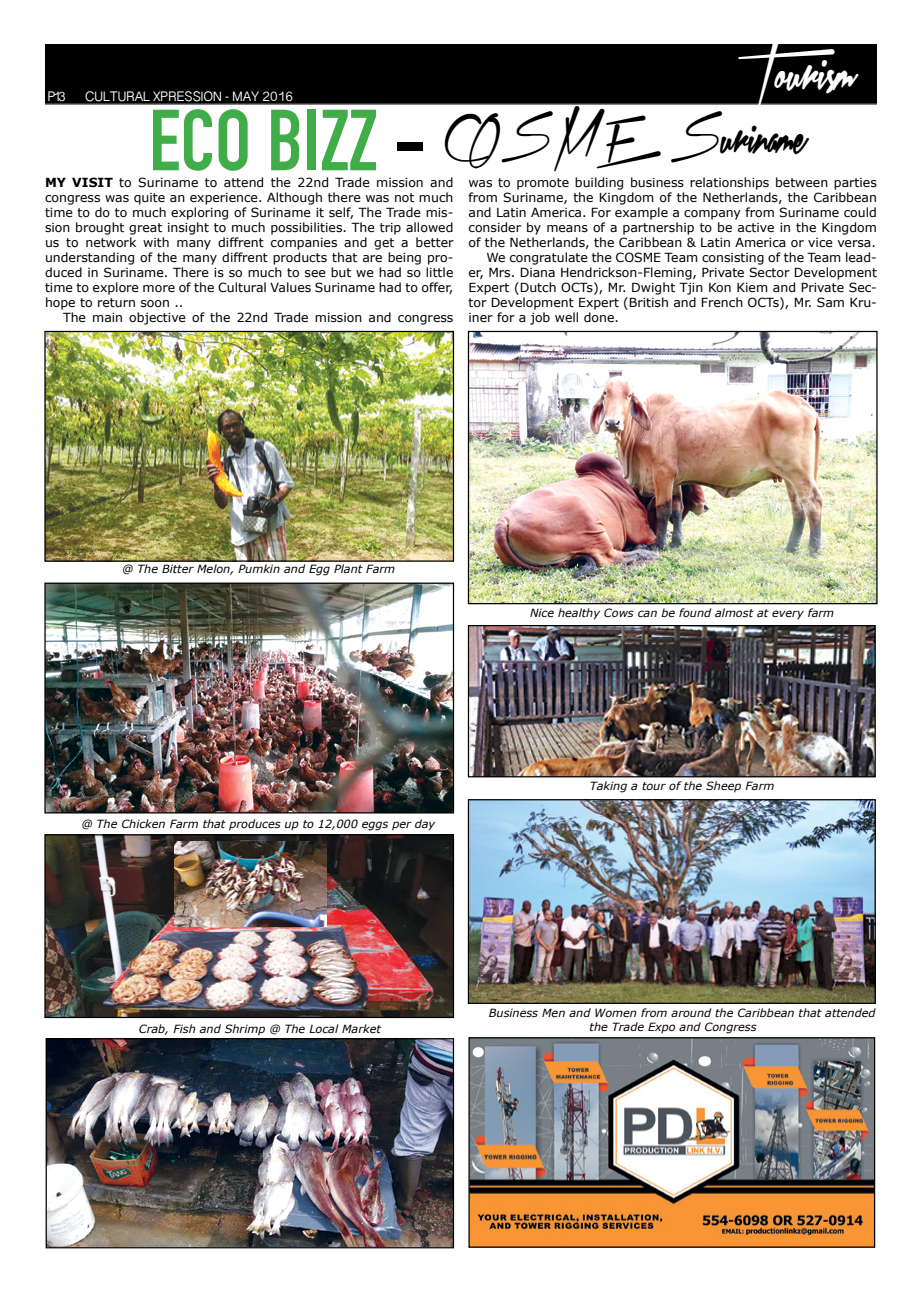
<style>
.page{position:relative;width:922px;height:1294px;background:#fff}
.page>*{position:absolute;margin:0;border:0;box-sizing:border-box;transform-origin:0 0}
.t1{font:700 85px "DIN Condensed";color:#41ad49}
.t2{font:37.5px "Xtreem Fat Demo";color:#fff}
.t3{font:34px "Xtreem Fat Demo";color:#000}
.t4{font:12.5px/15px "Verdana";color:#000;text-align:justify}
.t5{font:12.5px "Sinhala Sangam MN";color:#fff}
.t6{font:700 12.5px "Verdana";color:#000}
.t7{font:italic 11.25px/13.5px "Verdana";color:#000}
.s1{color:#000}
.s2{font-weight:700}
</style>
<div class="page">
<div style="left:45px;top:44px;width:831px;height:59px;background:#000"></div>
<hr style="left:45px;top:103px;width:831px;height:1px;background:#000">
<img style="left:470px;top:1039px;width:403px;height:206px">
<div style="left:468px;top:1037px;width:407px;height:210px;border:1px solid #000"></div>
<img style="left:46px;top:333px;width:406px;height:226px">
<div style="left:44px;top:331px;width:410px;height:230px;border:1px solid #000"></div>
<img style="left:46px;top:584px;width:406px;height:227px">
<div style="left:44px;top:582px;width:410px;height:231px;border:1px solid #000"></div>
<img style="left:46px;top:836px;width:406px;height:180px">
<div style="left:44px;top:834px;width:410px;height:184px;border:1px solid #000"></div>
<img style="left:175px;top:841px;width:151px;height:85px">
<img style="left:48px;top:1040px;width:404px;height:206px">
<div style="left:46px;top:1038px;width:408px;height:210px;border:1px solid #000"></div>
<img style="left:469px;top:801px;width:404px;height:200px">
<div style="left:467px;top:799px;width:408px;height:204px;border:1px solid #000"></div>
<img style="left:469px;top:333px;width:406px;height:269px">
<div style="left:467px;top:331px;width:410px;height:273px;border:1px solid #000"></div>
<img style="left:469px;top:627px;width:404px;height:148px">
<div style="left:467px;top:625px;width:408px;height:152px;border:1px solid #000"></div>
<h2 class="t2" style="left:737px;top:53px;width:121px">Tourism</h2>
<p class="t5" style="left:48px;top:87px;width:20px">P13</p>
<p class="t5" style="left:85px;top:87px;width:209px">CULTURAL XPRESSION - MAY 2016</p>
<h1 class="t1" style="left:149px;top:91px;width:279px">ECO BIZZ <span class="s1">-</span></h1>
<h3 class="t3" style="left:445px;top:119px;width:364px">COSME Suriname</h3>
<p class="t4" style="left:45px;top:175px;width:410px;text-indent:59px"><span class="s2">t</span> to Suriname to attend the 22nd Trade mission and congress was quite an experience. Although there was not much time to do to much exploring of Suriname it self, The Trade mis&shy;sion brought great insight to much possibilities. The trip allowed us to network with many diffrent companies and get a better understanding of the many diffrent products that are being pro&shy;duced in Suriname. There is so much to see but we had so little time to explore more of the Cultural Values Suriname had to offer, hope to return soon ..</p>
<p class="t4" style="left:63px;top:310px;width:392px">The main objective of the 22nd Trade mission and congress</p>
<p class="t6" style="left:45px;top:175px;width:11px">My</p>
<p class="t6" style="left:72px;top:175px;width:9px">visi</p>
<p class="t4" style="left:468px;top:175px;width:410px">was to promote building business relationships between parties</p>
<p class="t4" style="left:468px;top:190px;width:410px">from Suriname, the Kingdom of the Netherlands, the Caribbean</p>
<p class="t4" style="left:468px;top:205px;width:410px">and Latin America. For example a company from Suriname could</p>
<p class="t4" style="left:468px;top:220px;width:410px">consider by means of a partnership to be active in the Kingdom</p>
<p class="t4" style="left:468px;top:235px;width:409px">of the Netherlands, the Caribbean &amp; Latin America or vice versa.</p>
<p class="t4" style="left:486px;top:250px;width:392px">We congratulate the COSME Team consisting of the Team lead-</p>
<p class="t4" style="left:468px;top:265px;width:410px">er, Mrs. Diana Hendrickson-Fleming, Private Sector Development</p>
<p class="t4" style="left:468px;top:280px;width:410px">Expert (Dutch OCTs), Mr. Dwight Tjin Kon Kiem and Private Sec-</p>
<p class="t4" style="left:468px;top:295px;width:410px">tor Development Expert (British and French OCTs), Mr. Sam Kru-</p>
<p class="t4" style="left:468px;top:310px;width:152px">iner for a job well done.</p>
<p class="t7" style="left:122px;top:562px;width:274px">@ The Bitter Melon, Pumkin and Egg Plant Farm</p>
<p class="t7" style="left:81px;top:817px;width:355px">@ The Chicken Farm that produces up to 12,000 eggs per day</p>
<p class="t7" style="left:530px;top:606px;width:305px">Nice healthy Cows can be found almost at every farm</p>
<p class="t7" style="left:589px;top:779px;width:186px">Taking a tour of the Sheep Farm</p>
<p class="t7" style="left:139px;top:1021px;width:243px">Crab, Fish and Shrimp @ The Local Market</p>
<p class="t7" style="left:589px;top:1006px;width:287px;text-indent:-101px">Business Men and Women from around the Caribbean that attended the Trade Expo and Congress</p>
</div>
